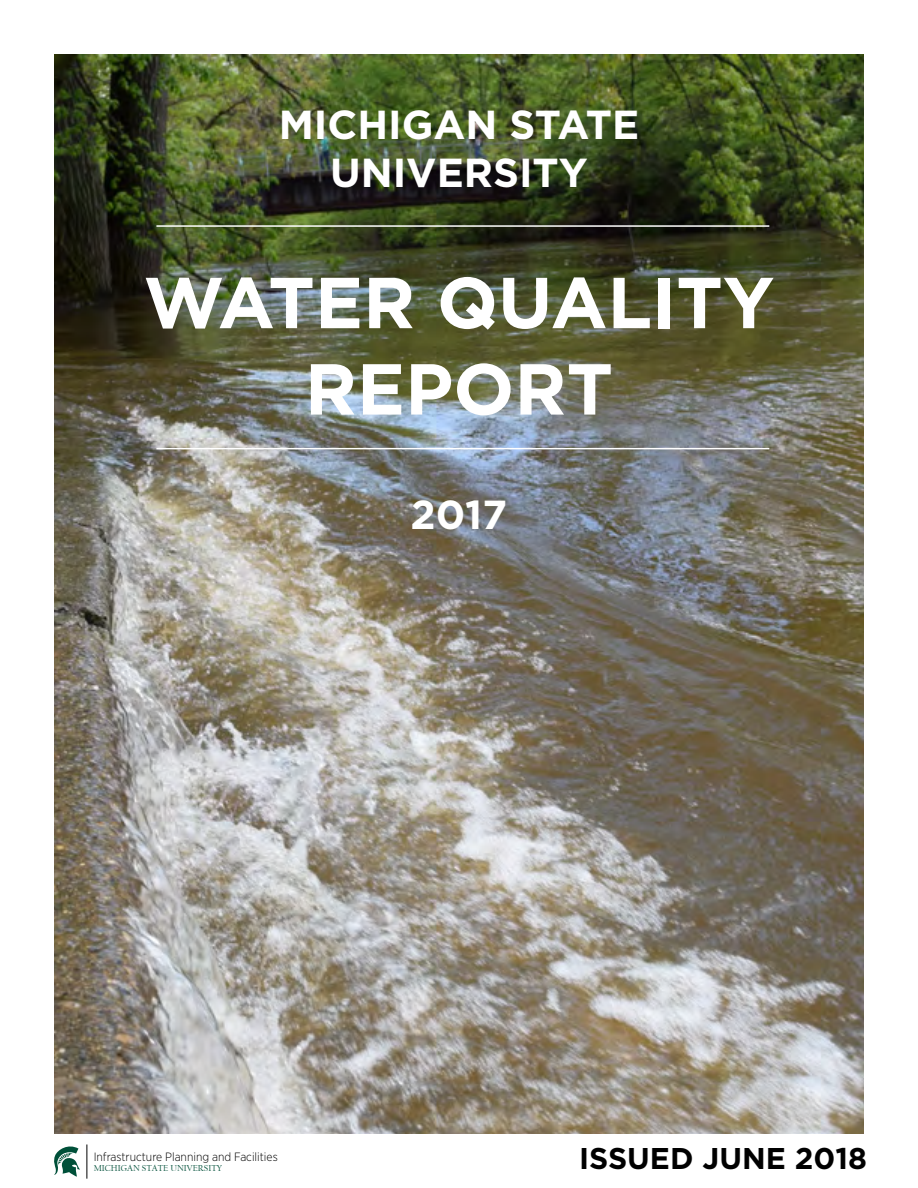
<style>
.page{position:relative;width:918px;height:1188px;background:#fff}
.page>*{position:absolute;margin:0;border:0;box-sizing:border-box;transform-origin:0 0}
.t1{font:700 72px/86.4px "Gotham";color:#fff;text-align:center}
.t2{font:700 40.5px/48.6px "Gotham";color:#fff;text-align:center}
.t3{font:700 30px "Gotham";color:#000}
.t4{font:300 12px "Gotham Narrow";color:#000}
.t5{font:9px "Californian FB";color:#004f39}
</style>
<div class="page">
<img style="left:55px;top:55px;width:808px;height:1078px">
<hr style="left:156px;top:448px;width:613px;height:1px;background:#fff">
<hr style="left:156px;top:225px;width:613px;height:2px;background:#fff">
<hr style="left:87px;top:1144px;width:1px;height:35px;background:#000">
<svg style="left:54px;top:1146px;width:26px;height:31px"></svg>
<h2 class="t2" style="left:279px;top:100px;width:362px">MICHIGAN STATE<br>UNIVERSITY</h2>
<h1 class="t1" style="left:144px;top:259px;width:632px">WATER QUALITY<br>REPORT</h1>
<h2 class="t2" style="left:411px;top:490px;width:98px">2017</h2>
<p class="t4" style="left:94px;top:1149px;width:186px">Infrastructure Planning and Facilities</p>
<p class="t5" style="left:94px;top:1163px;width:130px">MICHIGAN STATE UNIVERSITY</p>
<h3 class="t3" style="left:579px;top:1139px;width:289px">ISSUED JUNE 2018</h3>
</div>
